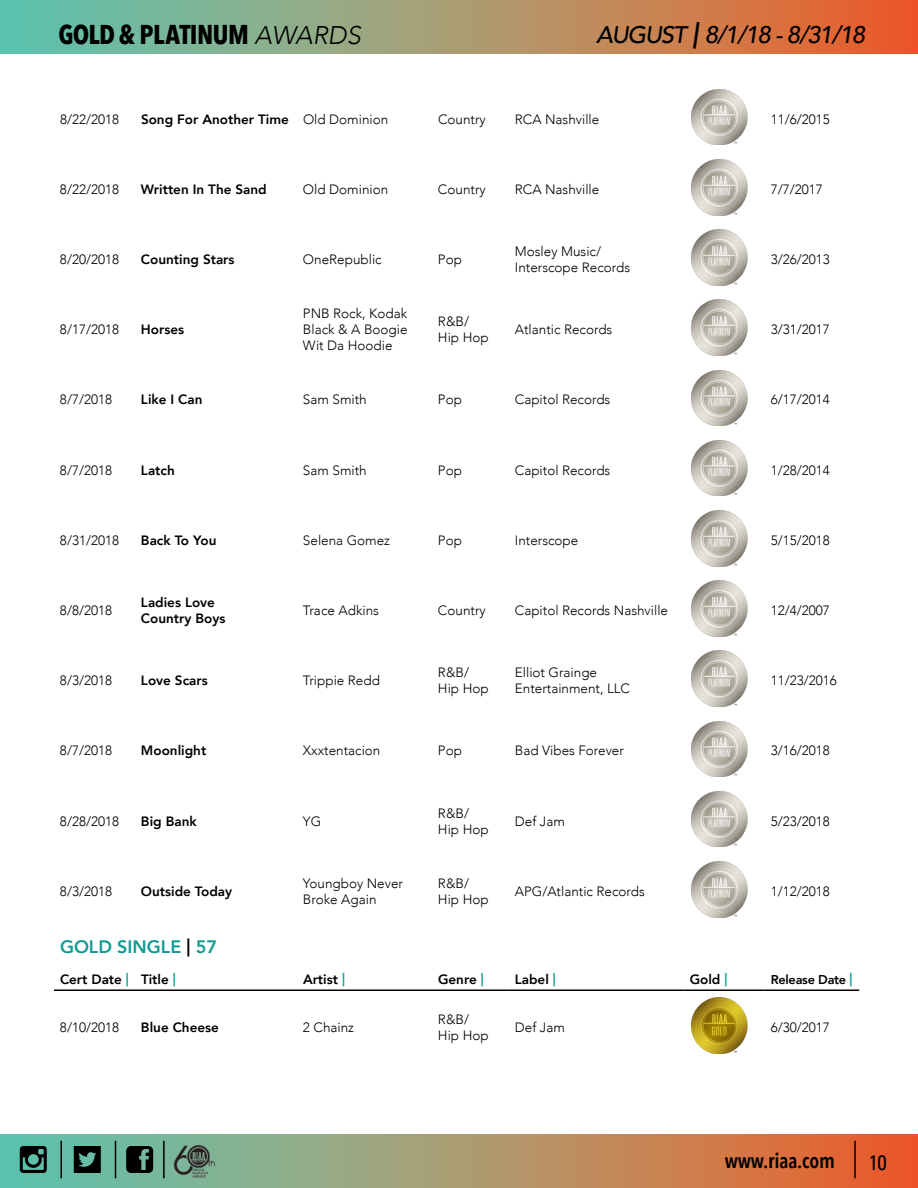
<style>
.page{position:relative;width:918px;height:1188px;background:#fff}
.page>*{position:absolute;margin:0;border:0;box-sizing:border-box;transform-origin:0 0}
.t1{font:700 condensed 27px "Avenir Next LT Pro";letter-spacing:-.02em;color:#000}
.t2{font:italic 500 24px "Avenir";letter-spacing:-.05em;color:#000}
.t3{font:600 21px "Avenir Next Condensed";letter-spacing:-.01em;color:#000}
.t4{font:condensed 21px "Univers LT Std";color:#000}
.t5{font:800 18px "Avenir";color:#109c93}
.t6{font:300 13.5px/16.2px "Avenir";color:#000}
.t7{font:800 13.5px/16.2px "Avenir";color:#000}
.t8{font:800 12.75px "Avenir";letter-spacing:-.02em;color:#000}
.s1{font-family:"Avenir";font-weight:300;font-style:italic;font-stretch:normal;font-size:25.5px}
.s2{font-size:34.5px}
.s3{font-weight:300}
.s4{color:#000}
.s5{color:#109c93}
.s6{font-size:13.5px;color:#109c93}
</style>
<div class="page">
<div style="left:0;top:1134px;width:918px;height:54px;background:linear-gradient(to right,#5eccb4,#f2622c)"></div>
<div style="left:0;top:0;width:918px;height:54px;background:linear-gradient(to right,#5eccb4,#f2622b)"></div>
<img style="left:173px;top:1138px;width:45px;height:42px">
<svg style="left:20px;top:1146px;width:27px;height:27px"></svg>
<svg style="left:74px;top:1146px;width:27px;height:27px"></svg>
<svg style="left:126px;top:1146px;width:27px;height:27px"></svg>
<hr style="left:60px;top:1141px;width:2px;height:37px;background:#000">
<hr style="left:115px;top:1141px;width:1px;height:37px;background:#000">
<hr style="left:163px;top:1141px;width:2px;height:37px;background:#000">
<hr style="left:854px;top:1141px;width:2px;height:37px;background:#000">
<hr style="left:54px;top:989px;width:81px;height:2px;background:#000">
<hr style="left:135px;top:989px;width:162px;height:2px;background:#000">
<hr style="left:297px;top:989px;width:135px;height:2px;background:#000">
<hr style="left:432px;top:989px;width:77px;height:2px;background:#000">
<hr style="left:509px;top:989px;width:175px;height:2px;background:#000">
<hr style="left:684px;top:989px;width:81px;height:2px;background:#000">
<hr style="left:765px;top:989px;width:94px;height:2px;background:#000">
<img style="left:691px;top:89px;width:57px;height:56px">
<img style="left:691px;top:160px;width:57px;height:55px">
<img style="left:691px;top:230px;width:57px;height:55px">
<img style="left:691px;top:300px;width:57px;height:55px">
<img style="left:691px;top:370px;width:57px;height:56px">
<img style="left:691px;top:440px;width:57px;height:56px">
<img style="left:691px;top:511px;width:57px;height:55px">
<img style="left:691px;top:581px;width:57px;height:55px">
<img style="left:691px;top:651px;width:57px;height:55px">
<img style="left:691px;top:721px;width:57px;height:56px">
<img style="left:691px;top:791px;width:57px;height:56px">
<img style="left:691px;top:862px;width:57px;height:55px">
<img style="left:691px;top:998px;width:57px;height:55px">
<h1 class="t1" style="left:59px;top:18px;width:304px">GOLD &amp; PLATINUM <span class="s1">AWARDS</span></h1>
<h2 class="t2" style="left:596px;top:20px;width:270px">AUGUST <span class="s2">|</span> 8/1/18 - 8/31/18</h2>
<p class="t6" style="left:60px;top:111px;width:61px">8/22/2018</p>
<p class="t7" style="left:141px;top:111px;width:249px">Song For Another Time <span class="s3">Old Dominion</span></p>
<p class="t6" style="left:438px;top:111px;width:49px">Country</p>
<p class="t6" style="left:515px;top:111px;width:86px">RCA Nashville</p>
<p class="t6" style="left:771px;top:111px;width:61px">11/6/2015</p>
<p class="t6" style="left:60px;top:181px;width:61px">8/22/2018</p>
<p class="t7" style="left:141px;top:181px;width:127px">Written In The Sand</p>
<p class="t6" style="left:303px;top:181px;width:87px">Old Dominion</p>
<p class="t6" style="left:438px;top:181px;width:49px">Country</p>
<p class="t6" style="left:515px;top:181px;width:86px">RCA Nashville</p>
<p class="t6" style="left:771px;top:181px;width:54px">7/7/2017</p>
<p class="t6" style="left:60px;top:251px;width:61px">8/20/2018</p>
<p class="t7" style="left:141px;top:251px;width:95px">Counting Stars</p>
<p class="t6" style="left:303px;top:251px;width:80px">OneRepublic</p>
<p class="t6" style="left:438px;top:251px;width:26px">Pop</p>
<p class="t6" style="left:515px;top:243px;width:117px">Mosley Music/<br>Interscope Records</p>
<p class="t6" style="left:771px;top:251px;width:61px">3/26/2013</p>
<p class="t6" style="left:60px;top:322px;width:61px">8/17/2018</p>
<p class="t7" style="left:141px;top:322px;width:45px">Horses</p>
<p class="t6" style="left:303px;top:305px;width:106px;text-align:justify">PNB Rock, Kodak Black &amp; A Boogie Wit Da Hoodie</p>
<p class="t6" style="left:438px;top:313px;width:52px">R&amp;B/<br>Hip Hop</p>
<p class="t6" style="left:515px;top:322px;width:99px">Atlantic Records</p>
<p class="t6" style="left:771px;top:322px;width:61px">3/31/2017</p>
<p class="t6" style="left:60px;top:392px;width:54px">8/7/2018</p>
<p class="t7" style="left:141px;top:392px;width:63px">Like I Can</p>
<p class="t6" style="left:303px;top:392px;width:65px">Sam Smith</p>
<p class="t6" style="left:438px;top:392px;width:26px">Pop</p>
<p class="t6" style="left:515px;top:392px;width:97px">Capitol Records</p>
<p class="t6" style="left:771px;top:392px;width:61px">6/17/2014</p>
<p class="t6" style="left:60px;top:462px;width:54px">8/7/2018</p>
<p class="t7" style="left:141px;top:462px;width:35px">Latch</p>
<p class="t6" style="left:303px;top:462px;width:65px">Sam Smith</p>
<p class="t6" style="left:438px;top:462px;width:26px">Pop</p>
<p class="t6" style="left:515px;top:462px;width:97px">Capitol Records</p>
<p class="t6" style="left:771px;top:462px;width:61px">1/28/2014</p>
<p class="t6" style="left:60px;top:532px;width:61px">8/31/2018</p>
<p class="t7" style="left:141px;top:532px;width:77px">Back To You</p>
<p class="t6" style="left:303px;top:532px;width:89px">Selena Gomez</p>
<p class="t6" style="left:438px;top:532px;width:26px">Pop</p>
<p class="t6" style="left:515px;top:532px;width:65px">Interscope</p>
<p class="t6" style="left:771px;top:532px;width:61px">5/15/2018</p>
<p class="t6" style="left:60px;top:602px;width:54px">8/8/2018</p>
<p class="t7" style="left:141px;top:594px;width:86px">Ladies Love<br>Country Boys</p>
<p class="t6" style="left:303px;top:602px;width:78px">Trace Adkins</p>
<p class="t6" style="left:438px;top:602px;width:49px">Country</p>
<p class="t6" style="left:515px;top:602px;width:155px">Capitol Records Nashville</p>
<p class="t6" style="left:771px;top:602px;width:61px">12/4/2007</p>
<p class="t6" style="left:60px;top:673px;width:54px">8/3/2018</p>
<p class="t7" style="left:141px;top:673px;width:68px">Love Scars</p>
<p class="t6" style="left:303px;top:673px;width:79px">Trippie Redd</p>
<p class="t6" style="left:438px;top:664px;width:52px">R&amp;B/<br>Hip Hop</p>
<p class="t6" style="left:515px;top:664px;width:117px">Elliot Grainge<br>Entertainment, LLC</p>
<p class="t6" style="left:771px;top:673px;width:68px">11/23/2016</p>
<p class="t6" style="left:60px;top:743px;width:54px">8/7/2018</p>
<p class="t7" style="left:141px;top:743px;width:67px">Moonlight</p>
<p class="t6" style="left:303px;top:743px;width:79px">Xxxtentacion</p>
<p class="t6" style="left:438px;top:743px;width:26px">Pop</p>
<p class="t6" style="left:515px;top:743px;width:111px">Bad Vibes Forever</p>
<p class="t6" style="left:771px;top:743px;width:61px">3/16/2018</p>
<p class="t6" style="left:60px;top:813px;width:61px">8/28/2018</p>
<p class="t7" style="left:141px;top:813px;width:57px">Big Bank</p>
<p class="t6" style="left:303px;top:813px;width:20px">YG</p>
<p class="t6" style="left:438px;top:805px;width:52px">R&amp;B/<br>Hip Hop</p>
<p class="t6" style="left:515px;top:813px;width:52px">Def Jam</p>
<p class="t6" style="left:771px;top:813px;width:61px">5/23/2018</p>
<p class="t6" style="left:60px;top:883px;width:54px">8/3/2018</p>
<p class="t7" style="left:141px;top:883px;width:93px">Outside Today</p>
<p class="t6" style="left:303px;top:875px;width:102px">Youngboy Never<br>Broke Again</p>
<p class="t6" style="left:438px;top:875px;width:52px">R&amp;B/<br>Hip Hop</p>
<p class="t6" style="left:515px;top:883px;width:132px">APG/Atlantic Records</p>
<p class="t6" style="left:771px;top:883px;width:61px">1/12/2018</p>
<h3 class="t5" style="left:60px;top:933px;width:159px">GOLD SINGLE <span class="s4">|</span> 57</h3>
<p class="t7" style="left:60px;top:971px;width:117px">Cert Date <span class="s5">|</span> Title <span class="s5">|</span></p>
<p class="t7" style="left:303px;top:971px;width:44px">Artist <span class="s5">|</span></p>
<p class="t7" style="left:438px;top:971px;width:47px">Genre <span class="s5">|</span></p>
<p class="t7" style="left:515px;top:971px;width:43px">Label <span class="s5">|</span></p>
<p class="t7" style="left:690px;top:971px;width:39px">Gold <span class="s5">|</span></p>
<p class="t8" style="left:771px;top:970px;width:83px">Release Date <span class="s6">|</span></p>
<p class="t6" style="left:60px;top:1019px;width:61px">8/10/2018</p>
<p class="t7" style="left:141px;top:1019px;width:79px">Blue Cheese</p>
<p class="t6" style="left:303px;top:1019px;width:53px">2 Chainz</p>
<p class="t6" style="left:438px;top:1011px;width:52px">R&amp;B/<br>Hip Hop</p>
<p class="t6" style="left:515px;top:1019px;width:52px">Def Jam</p>
<p class="t6" style="left:771px;top:1019px;width:61px">6/30/2017</p>
<h3 class="t3" style="left:725px;top:1142px;width:112px">www.riaa.com</h3>
<h3 class="t4" style="left:869px;top:1149px;width:20px">10</h3>
</div>
